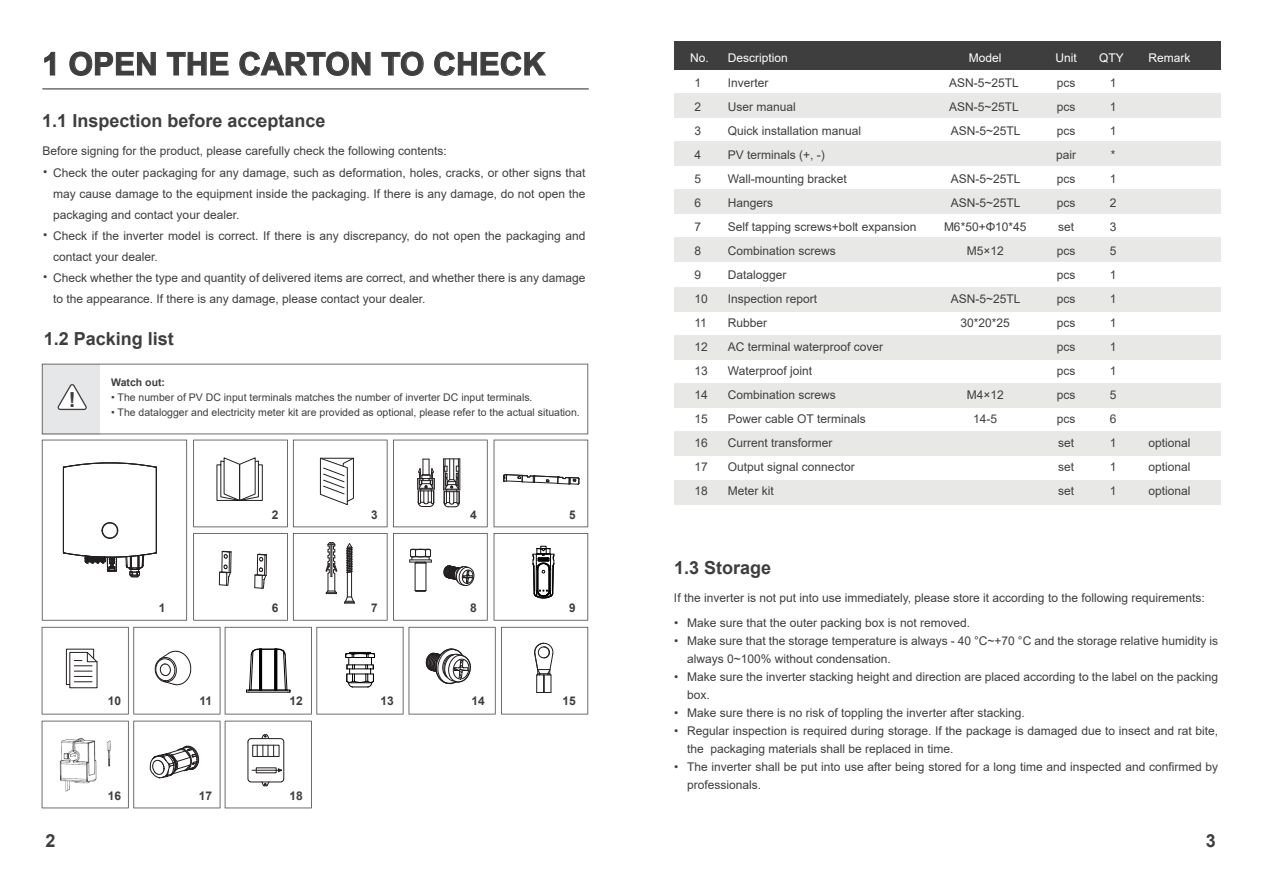
<style>
.page{position:relative;width:1263px;height:893px;background:#fff}
.page>*{position:absolute;margin:0;border:0;box-sizing:border-box;transform-origin:0 0}
.t1{font:700 31.5px "Arial";color:#3e3e3f}
.t2{font:700 20.85px "Arial";color:#3e3e3f}
.t3{font:700 18px "Arial";color:#3e3e3f}
.t4{font:12px/24px "Arial";color:#3e3e3f}
.t5{font:12px "Arial";color:#fff}
.t6{font:700 12px "Arial";color:#3e3e3f}
.t7{font:10.5px "Arial";color:#3e3e3f}
.t8{font:700 10.5px "Arial";color:#3e3e3f}
</style>
<div class="page">
<div style="left:674px;top:94px;width:546px;height:24px;background:#e8e8e7"></div>
<div style="left:674px;top:142px;width:546px;height:24px;background:#e8e8e7"></div>
<div style="left:674px;top:190px;width:546px;height:24px;background:#e8e8e7"></div>
<div style="left:674px;top:238px;width:546px;height:24px;background:#e8e8e7"></div>
<div style="left:674px;top:287px;width:546px;height:24px;background:#e8e8e7"></div>
<div style="left:674px;top:335px;width:546px;height:24px;background:#e8e8e7"></div>
<div style="left:674px;top:383px;width:546px;height:25px;background:#e8e8e7"></div>
<div style="left:674px;top:432px;width:546px;height:24px;background:#e8e8e7"></div>
<div style="left:674px;top:480px;width:546px;height:24px;background:#e8e8e7"></div>
<div style="left:674px;top:41px;width:546px;height:29px;background:#3e3e3f"></div>
<svg style="left:494px;top:533px;width:94px;height:88px"></svg>
<svg style="left:494px;top:440px;width:94px;height:87px"></svg>
<svg style="left:193px;top:533px;width:194px;height:88px"></svg>
<svg style="left:409px;top:627px;width:179px;height:87px"></svg>
<svg style="left:393px;top:533px;width:95px;height:88px"></svg>
<svg style="left:42px;top:721px;width:270px;height:87px"></svg>
<svg style="left:42px;top:440px;width:145px;height:181px"></svg>
<svg style="left:393px;top:440px;width:95px;height:87px"></svg>
<svg style="left:42px;top:627px;width:361px;height:87px"></svg>
<svg style="left:193px;top:440px;width:194px;height:87px"></svg>
<hr style="left:42px;top:88px;width:547px;height:1px;background:#3e3e3f">
<svg style="left:44px;top:52px;width:11px;height:23px"></svg>
<svg style="left:70px;top:52px;width:86px;height:24px"></svg>
<svg style="left:167px;top:52px;width:61px;height:23px"></svg>
<svg style="left:239px;top:52px;width:131px;height:24px"></svg>
<svg style="left:382px;top:52px;width:42px;height:24px"></svg>
<svg style="left:434px;top:52px;width:112px;height:24px"></svg>
<svg style="left:42px;top:364px;width:546px;height:70px"></svg>
<h1 class="t1" style="left:42px;top:42px;width:504px">1 OPEN THE CARTON TO CHECK</h1>
<h3 class="t3" style="left:42px;top:108px;width:285px">1.1 Inspection before acceptance</h3>
<p class="t4" style="left:43px;top:139px;width:406px">Before signing for the product, please carefully check the following contents:</p>
<p class="t4" style="left:53px;top:162px;width:534px;line-height:21px">Check the outer packaging for any damage, such as deformation, holes, cracks, or other signs that may cause damage to the equipment inside the packaging. If there is any damage, do not open the packaging and contact your dealer.<br>Check if the inverter model is correct. If there is any discrepancy, do not open the packaging and contact your dealer.<br>Check whether the type and quantity of delivered items are correct, and whether there is any damage to the appearance. If there is any damage, please contact your dealer.</p>
<p class="t4" style="left:43px;top:160px;width:6px">•</p>
<p class="t4" style="left:43px;top:223px;width:6px">•</p>
<p class="t4" style="left:43px;top:265px;width:6px">•</p>
<h3 class="t3" style="left:44px;top:326px;width:132px">1.2 Packing list</h3>
<h2 class="t2" style="left:69px;top:385px;width:8px">!</h2>
<p class="t8" style="left:111px;top:374px;width:55px">Watch out:</p>
<p class="t7" style="left:111px;top:390px;width:423px">• The number of PV DC input terminals matches the number of inverter DC input terminals.</p>
<p class="t7" style="left:111px;top:405px;width:470px">• The datalogger and electricity meter kit are provided as optional, please refer to the actual situation.</p>
<p class="t6" style="left:159px;top:599px;width:8px">1</p>
<p class="t6" style="left:272px;top:506px;width:8px">2</p>
<p class="t6" style="left:371px;top:506px;width:8px">3</p>
<p class="t6" style="left:470px;top:506px;width:8px">4</p>
<p class="t6" style="left:569px;top:506px;width:8px">5</p>
<p class="t6" style="left:272px;top:599px;width:8px">6</p>
<p class="t6" style="left:371px;top:599px;width:8px">7</p>
<p class="t6" style="left:470px;top:599px;width:8px">8</p>
<p class="t6" style="left:569px;top:599px;width:8px">9</p>
<p class="t6" style="left:108px;top:693px;width:15px">10</p>
<p class="t6" style="left:199px;top:693px;width:14px">11</p>
<p class="t6" style="left:290px;top:693px;width:15px">12</p>
<p class="t6" style="left:108px;top:787px;width:15px">16</p>
<p class="t6" style="left:199px;top:787px;width:15px">17</p>
<p class="t6" style="left:290px;top:787px;width:15px">18</p>
<p class="t6" style="left:381px;top:693px;width:15px">13</p>
<p class="t6" style="left:471px;top:693px;width:15px">14</p>
<p class="t6" style="left:562px;top:693px;width:15px">15</p>
<p class="t5" style="left:690px;top:49px;width:99px">No. Description</p>
<p class="t5" style="left:969px;top:49px;width:34px">Model</p>
<p class="t5" style="left:1056px;top:49px;width:23px">Unit</p>
<p class="t5" style="left:1099px;top:49px;width:26px">QTY</p>
<p class="t5" style="left:1148px;top:49px;width:43px">Remark</p>
<p class="t4" style="left:694px;top:71px;width:15px">1<br>2<br>3<br>4<br>5<br>6<br>7<br>8<br>9<br>10<br>11<br>12<br>13<br>14<br>15<br>16<br>17<br>18</p>
<p class="t4" style="left:728px;top:71px;width:190px">Inverter<br>User manual<br>Quick installation manual<br>PV terminals (+, -)<br>Wall-mounting bracket<br>Hangers<br>Self tapping screws+bolt expansion<br>Combination screws<br>Datalogger<br>Inspection report<br>Rubber<br>AC terminal waterproof cover<br>Waterproof joint<br>Combination screws<br>Power cable OT terminals<br>Current transformer<br>Output signal connector<br>Meter kit</p>
<p class="t4" style="left:949px;top:71px;width:73px">ASN-5~25TL<br>ASN-5~25TL<br>ASN-5~25TL</p>
<p class="t4" style="left:944px;top:167px;width:84px;text-align:center">ASN-5~25TL<br>ASN-5~25TL<br>M6*50+Φ10*45<br>M5×12</p>
<p class="t4" style="left:951px;top:287px;width:71px;text-align:center">ASN-5~25TL<br>30*20*25</p>
<p class="t4" style="left:967px;top:383px;width:39px;text-align:center">M4×12<br>14-5</p>
<h3 class="t3" style="left:674px;top:555px;width:99px">1.3 Storage</h3>
<p class="t4" style="left:1056px;top:71px;width:22px">pcs pcs pcs pair pcs pcs set pcs pcs pcs pcs pcs pcs pcs pcs set set set</p>
<p class="t4" style="left:1110px;top:71px;width:8px;text-align:justify">1<br>1<br>1 * 1<br>2<br>3<br>5<br>1<br>1<br>1<br>1<br>1<br>5<br>6<br>1<br>1<br>1</p>
<p class="t4" style="left:1148px;top:431px;width:44px;text-align:justify">optional optional optional</p>
<p class="t4" style="left:687px;top:585px;width:519px;line-height:25px;text-indent:-13px">If the inverter is not put into use immediately, please store it according to the following requirements:<br>Make sure that the outer packing box is not removed.</p>
<p class="t4" style="left:687px;top:632px;width:533px;line-height:18px">Make sure that the storage temperature is always - 40 °C~+70 °C and the storage relative humidity is always 0~100% without condensation.<br>Make sure the inverter stacking height and direction are placed according to the label on the packing box.<br>Make sure there is no risk of toppling the inverter after stacking.<br>Regular inspection is required during storage. If the package is damaged due to insect and rat bite, the packaging materials shall be replaced in time.<br>The inverter shall be put into use after being stored for a long time and inspected and confirmed by professionals.</p>
<p class="t4" style="left:674px;top:613px;width:6px;line-height:18px">• •</p>
<p class="t4" style="left:674px;top:664px;width:6px">•</p>
<p class="t4" style="left:674px;top:703px;width:6px;line-height:18px">• •</p>
<p class="t4" style="left:674px;top:754px;width:6px">•</p>
<h3 class="t3" style="left:46px;top:828px;width:12px">2</h3>
<h3 class="t3" style="left:1206px;top:828px;width:12px">3</h3>
</div>
